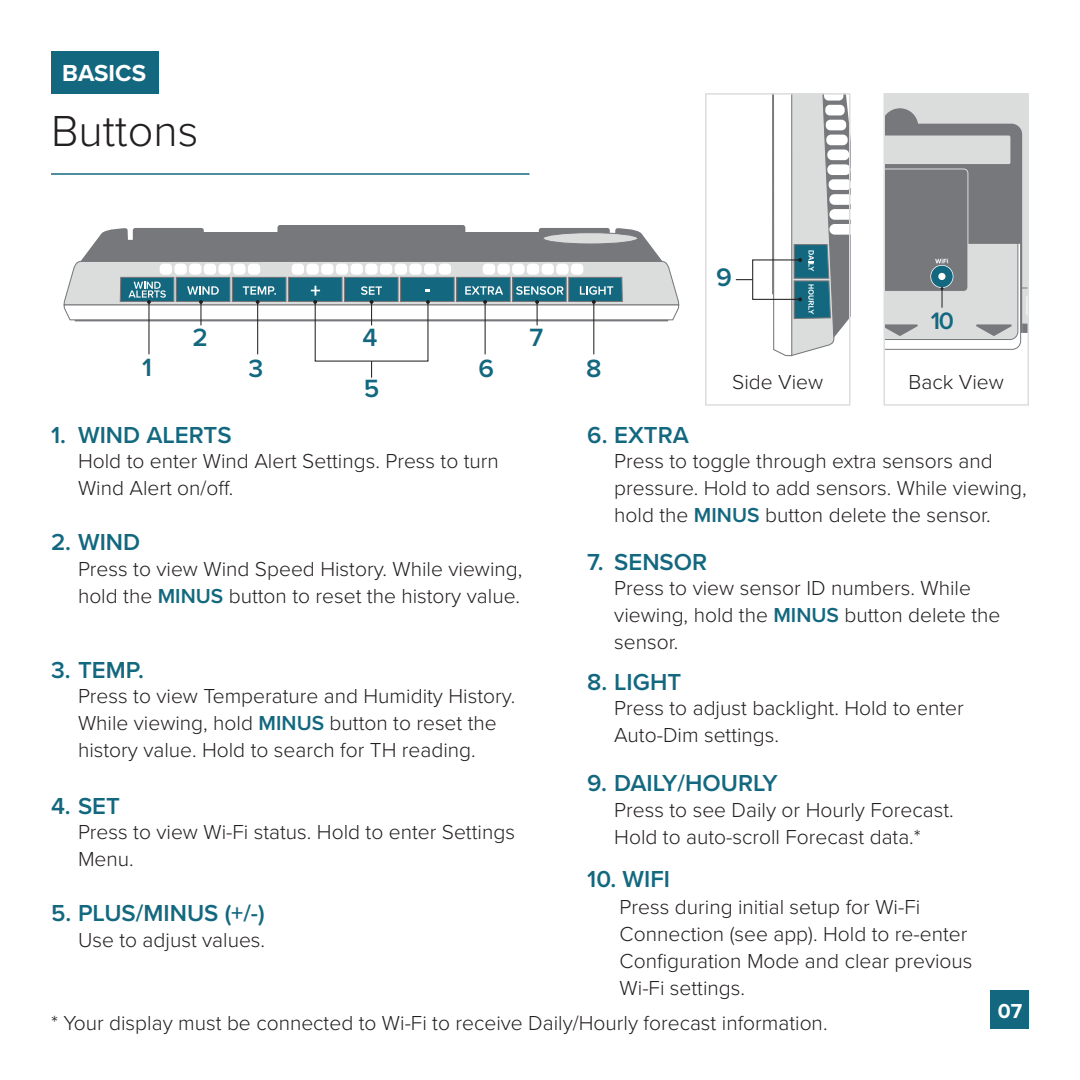
<style>
.page{position:relative;width:1080px;height:1080px;background:#fff}
.page>*{position:absolute;margin:0;border:0;box-sizing:border-box;transform-origin:0 0}
.t1{font:300 45px "Proxima Nova";color:#231f20}
.t2{font:600 26.4px "Proxima Nova";color:#13687f}
.t3{font:600 25.8px "Proxima Nova";color:#13687f}
.t4{font:600 24.6px "Proxima Nova";color:#13687f}
.t5{font:600 24px "Proxima Nova";color:#13687f}
.t6{font:700 24px "Proxima Nova";color:#fff}
.t7{font:300 21px/27px "Proxima Nova";color:#231f20}
.t8{font:700 21px "Proxima Nova";color:#fff}
.s1{font-weight:600;color:#13687f}
</style>
<div class="page">
<div style="left:51px;top:51px;width:107px;height:42px;background:#13687f"></div>
<hr style="left:51px;top:173px;width:479px;height:2px;background:#13687f">
<hr style="left:148px;top:302px;width:1px;height:52px;background:#231f20">
<hr style="left:257px;top:302px;width:1px;height:52px;background:#231f20">
<hr style="left:485px;top:302px;width:1px;height:52px;background:#231f20">
<hr style="left:593px;top:302px;width:1px;height:52px;background:#231f20">
<svg style="left:371px;top:362px;width:1px;height:16px"></svg>
<svg style="left:64px;top:225px;width:615px;height:100px"></svg>
<svg style="left:736px;top:279px;width:16px;height:1px"></svg>
<div style="left:752px;top:259px;width:49px;height:41px;border:1px solid #231f20"></div>
<svg style="left:772px;top:96px;width:75px;height:260px"></svg>
<svg style="left:887px;top:96px;width:139px;height:254px;background:#a9abad"></svg>
<div style="left:991px;top:991px;width:38px;height:38px;background:#13687f"></div>
<div style="left:705px;top:93px;width:145px;height:313px;border:2px solid #dcdddf"></div>
<div style="left:884px;top:93px;width:145px;height:313px;border:2px solid #dcdddf"></div>
<p class="t6" style="left:62px;top:55px;width:86px">BASICS</p>
<p class="t1" style="left:51px;top:97px;width:149px">Buttons</p>
<p class="t3" style="left:192px;top:322px;width:17px">2</p>
<p class="t3" style="left:142px;top:352px;width:11px">1</p>
<p class="t3" style="left:248px;top:353px;width:16px">3</p>
<p class="t3" style="left:362px;top:322px;width:17px">4</p>
<p class="t3" style="left:529px;top:322px;width:15px">7</p>
<p class="t3" style="left:364px;top:373px;width:17px">5</p>
<p class="t3" style="left:479px;top:353px;width:17px">6</p>
<p class="t3" style="left:586px;top:353px;width:17px">8</p>
<p class="t2" style="left:716px;top:262px;width:17px">9</p>
<p class="t4" style="left:931px;top:302px;width:25px">10</p>
<p class="t7" style="left:732px;top:367px;width:93px">Side View</p>
<p class="t7" style="left:909px;top:367px;width:97px">Back View</p>
<p class="t5" style="left:51px;top:417px;width:182px">1. WIND ALERTS</p>
<p class="t7" style="left:78px;top:446px;width:422px">Hold to enter Wind Alert Settings. Press to turn<br>Wind Alert on/off.</p>
<p class="t5" style="left:51px;top:524px;width:91px">2. WIND</p>
<p class="t7" style="left:78px;top:554px;width:446px">Press to view Wind Speed History. While viewing, hold the <span class="s1">MINUS</span> button to reset the history value.</p>
<p class="t5" style="left:51px;top:652px;width:95px">3. TEMP.</p>
<p class="t7" style="left:78px;top:682px;width:439px">Press to view Temperature and Humidity History.<br>While viewing, hold <span class="s1">MINUS</span> button to reset the history value. Hold to search for TH reading.</p>
<p class="t5" style="left:51px;top:788px;width:70px">4. SET</p>
<p class="t7" style="left:78px;top:817px;width:438px">Press to view Wi-Fi status. Hold to enter Settings<br>Menu.</p>
<p class="t5" style="left:51px;top:896px;width:215px">5. PLUS/MINUS (+/-)</p>
<p class="t7" style="left:78px;top:925px;width:189px">Use to adjust values.</p>
<p class="t5" style="left:587px;top:417px;width:103px">6. EXTRA</p>
<p class="t7" style="left:614px;top:446px;width:414px">Press to toggle through extra sensors and pressure. Hold to add sensors. While viewing, hold the <span class="s1">MINUS</span> button delete the sensor.</p>
<p class="t5" style="left:587px;top:544px;width:122px">7. SENSOR</p>
<p class="t7" style="left:614px;top:573px;width:388px">Press to view sensor ID numbers. While viewing, hold the <span class="s1">MINUS</span> button delete the sensor.</p>
<p class="t5" style="left:587px;top:664px;width:96px">8. LIGHT</p>
<p class="t7" style="left:614px;top:694px;width:351px">Press to adjust backlight. Hold to enter<br>Auto-Dim settings.</p>
<p class="t5" style="left:587px;top:765px;width:192px">9. DAILY/HOURLY</p>
<p class="t7" style="left:614px;top:795px;width:341px">Press to see Daily or Hourly Forecast.<br>Hold to auto-scroll Forecast data.*</p>
<p class="t5" style="left:587px;top:861px;width:84px">10. WIFI</p>
<p class="t7" style="left:620px;top:892px;width:354px">Press during initial setup for Wi-Fi<br>Connection (see app). Hold to re-enter<br>Configuration Mode and clear previous<br>Wi-Fi settings.</p>
<p class="t7" style="left:51px;top:1008px;width:778px">* Your display must be connected to Wi-Fi to receive Daily/Hourly forecast information.</p>
<p class="t8" style="left:998px;top:995px;width:26px">07</p>
</div>
